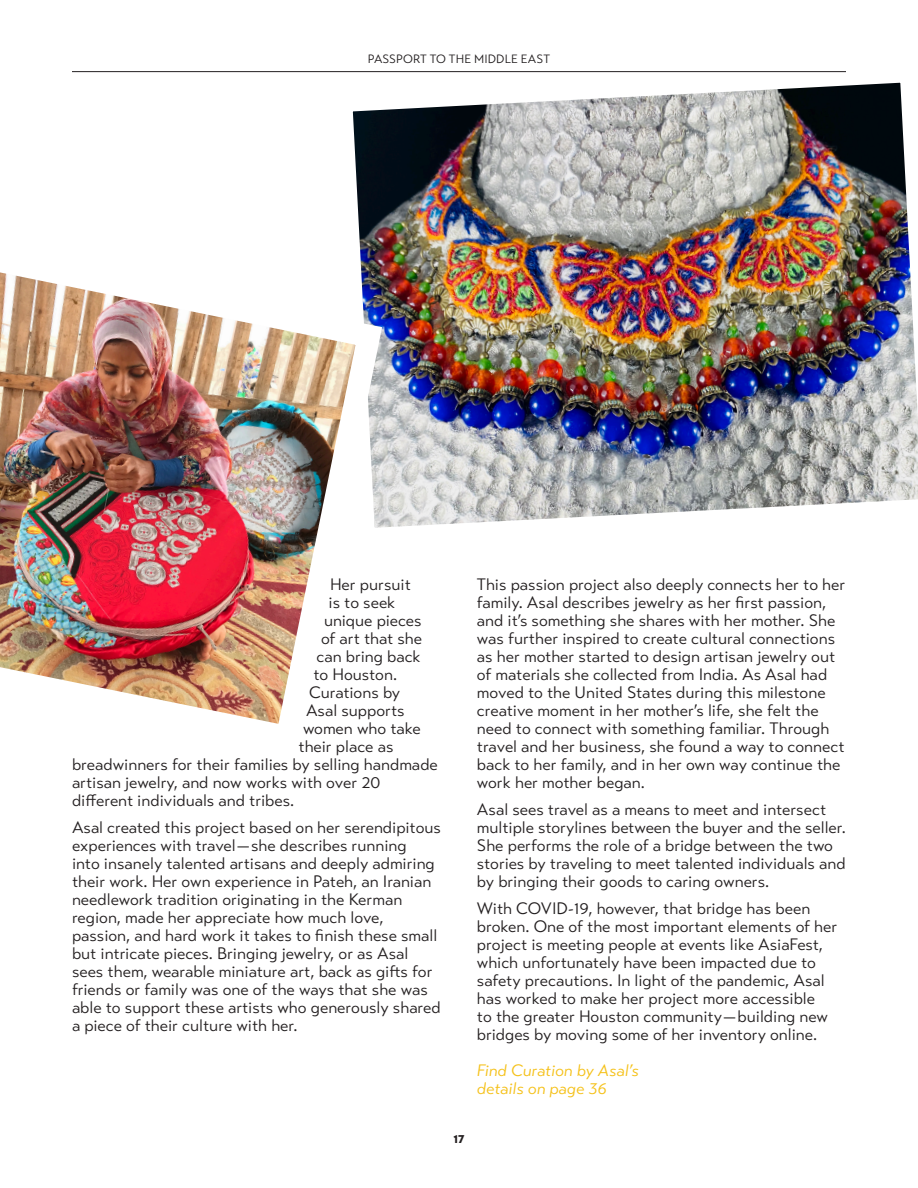
<style>
.page{position:relative;width:918px;height:1188px;background:#fff}
.page>*{position:absolute;margin:0;border:0;box-sizing:border-box;transform-origin:0 0}
.body_text{font:16.5px/18px "Transat Text Standard";color:#231f20}
.body_text-2{font:italic 16.5px/18px "Transat Text Standard";color:#f5c119}
.brow{font:12px "Transat Text Standard";letter-spacing:.005em;color:#231f20}
.t1{font:900 11.25px "Transat Text";color:#231f20}
</style>
<div class="page">
<img style="left:317px;top:72px;width:601px;height:455px">
<img style="left:0;top:228px;width:395px;height:496px">
<div style="left:72px;top:711px;width:129px;height:38px;background:#fff"></div>
<hr style="left:72px;top:71px;width:774px;height:1px;background:#231f20">
<p class="brow" style="left:368px;top:51px;width:184px">PASSPORT TO THE MIDDLE EAST</p>
<p class="body_text" style="left:330px;top:575px;width:83px">Her pursuit</p>
<p class="body_text" style="left:328px;top:593px;width:68px">is to seek</p>
<p class="body_text" style="left:324px;top:611px;width:99px">unique pieces</p>
<p class="body_text" style="left:321px;top:629px;width:103px">of art that she</p>
<p class="body_text" style="left:316px;top:647px;width:106px">can bring back</p>
<p class="body_text" style="left:314px;top:665px;width:85px">to Houston.</p>
<p class="body_text" style="left:309px;top:683px;width:93px">Curations by</p>
<p class="body_text" style="left:306px;top:701px;width:100px">Asal supports</p>
<p class="body_text" style="left:303px;top:719px;width:119px">women who take</p>
<p class="body_text" style="left:298px;top:737px;width:96px">their place as</p>
<p class="body_text" style="left:72px;top:755px;width:367px">breadwinners for their families by selling handmade</p>
<p class="body_text" style="left:72px;top:773px;width:310px">artisan jewelry, and now works with over 20</p>
<p class="body_text" style="left:72px;top:791px;width:224px">different individuals and tribes.</p>
<p class="body_text" style="left:72px;top:818px;width:371px">Asal created this project based on her serendipitous experiences with travel — she describes running<br>into insanely talented artisans and deeply admiring their work. Her own experience in Pateh, an Iranian needlework tradition originating in the Kerman region, made her appreciate how much love, passion, and hard work it takes to finish these small but intricate pieces. Bringing jewelry, or as Asal sees them, wearable miniature art, back as gifts for friends or family was one of the ways that she was able to support these artists who generously shared a piece of their culture with her.</p>
<p class="body_text" style="left:477px;top:575px;width:370px">This passion project also deeply connects her to her family. Asal describes jewelry as her first passion, and it’s something she shares with her mother. She was further inspired to create cultural connections as her mother started to design artisan jewelry out of materials she collected from India. As Asal had moved to the United States during this milestone creative moment in her mother’s life, she felt the need to connect with something familiar. Through travel and her business, she found a way to connect back to her family, and in her own way continue the work her mother began.</p>
<p class="body_text" style="left:477px;top:800px;width:371px">Asal sees travel as a means to meet and intersect multiple storylines between the buyer and the seller.<br>She performs the role of a bridge between the two stories by traveling to meet talented individuals and by bringing their goods to caring owners.</p>
<p class="body_text" style="left:477px;top:899px;width:362px">With COVID-19, however, that bridge has been broken. One of the most important elements of her project is meeting people at events like AsiaFest, which unfortunately have been impacted due to safety precautions. In light of the pandemic, Asal has worked to make her project more accessible<br>to the greater Houston community — building new bridges by moving some of her inventory online.</p>
<p class="body_text-2" style="left:477px;top:1061px;width:163px">Find Curation by Asal’s details on page 36</p>
<p class="t1" style="left:453px;top:1132px;width:13px">17</p>
</div>
